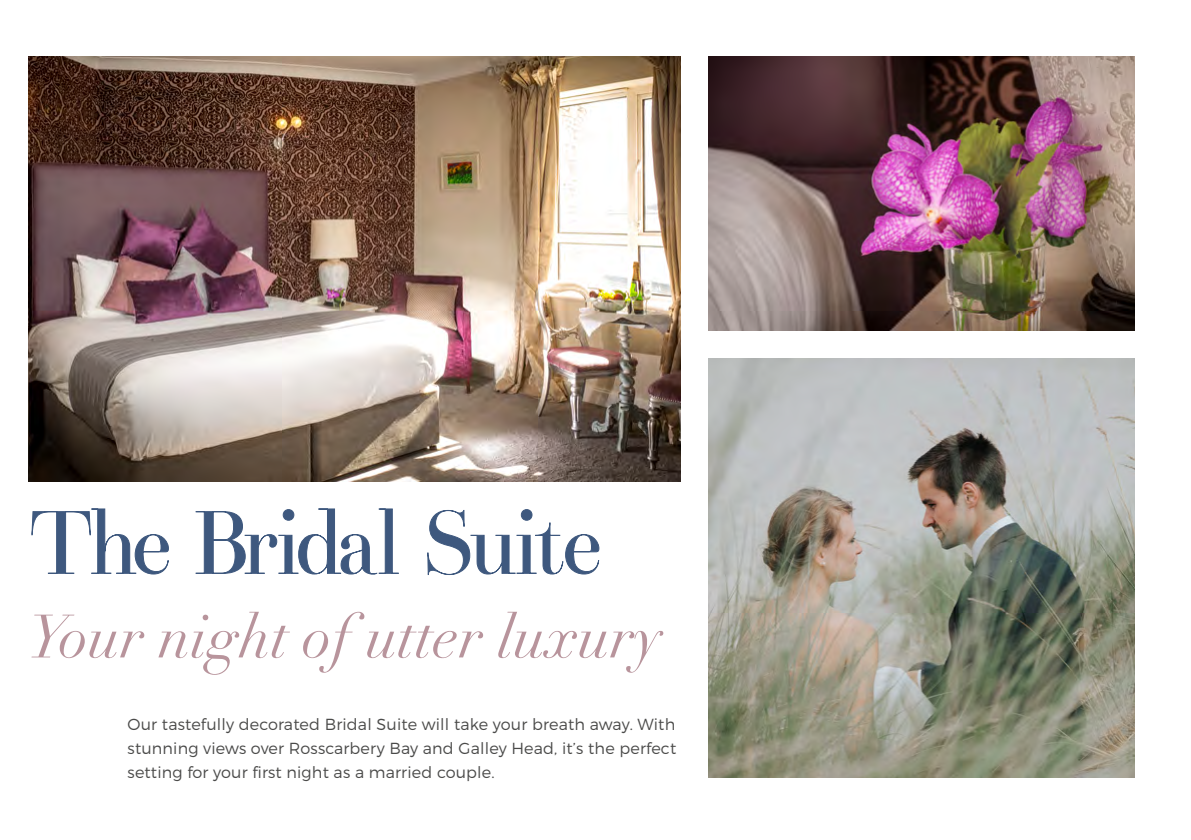
<style>
.page{position:relative;width:1191px;height:840px;background:#fff}
.page>*{position:absolute;margin:0;border:0;box-sizing:border-box;transform-origin:0 0}
.t1{font:88px "Henri Didot";letter-spacing:-.02em;color:#3e587e}
.t2{font:italic 60px "Didot";color:#b8949c}
.t3{font:300 16px/24px "Montserrat";letter-spacing:.01em;color:#4a4a49;text-align:justify}
</style>
<div class="page">
<svg style="left:31px;top:508px;width:138px;height:67px"></svg>
<svg style="left:195px;top:508px;width:204px;height:67px"></svg>
<svg style="left:427px;top:509px;width:172px;height:65px"></svg>
<img style="left:28px;top:57px;width:652px;height:424px">
<img style="left:709px;top:57px;width:425px;height:273px">
<img style="left:709px;top:358px;width:425px;height:419px">
<h1 class="t1" style="left:28px;top:485px;width:574px">The Bridal Suite</h1>
<h2 class="t2" style="left:28px;top:599px;width:635px">Your night of utter luxury</h2>
<p class="t3" style="left:128px;top:711px;width:550px">Our tastefully decorated Bridal Suite will take your breath away. With stunning views over Rosscarbery Bay and Galley Head, it’s the perfect setting for your first night as a married couple.</p>
</div>
